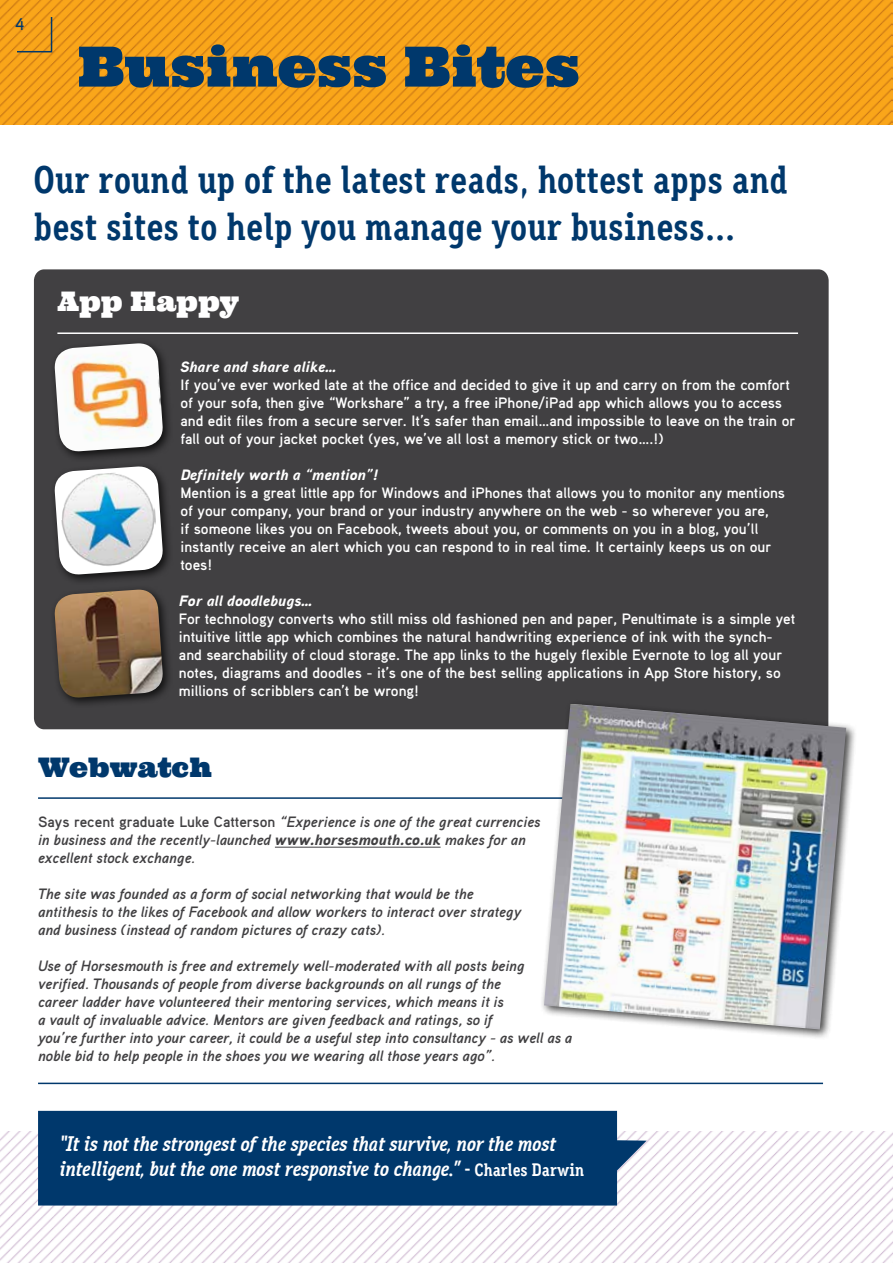
<style>
.page{position:relative;width:893px;height:1263px;background:#fff}
.page>*{position:absolute;margin:0;border:0;box-sizing:border-box;transform-origin:0 0}
.t1{font:55.5px "Ultra";color:#00386c}
.t2{font:700 39px/46.8px "Aaux Office";color:#00386c}
.t3{font:27px "Ultra";color:#fff}
.t4{font:27px "Ultra";color:#00386c}
.t5{font:22.5px "Aaux Pro Regular SC";color:#00386c}
.t6{font:italic 700 21px/25.2px "Aaux Office";color:#fff}
.t7{font:700 15px/18px "Aaux Pro";color:#fff}
.t8{font:15px/18px "Aaux Pro Bold Italic OSF";color:#414042}
.t9{font:italic 900 15px "Aaux Pro";color:#fff}
.s1{font-family:"Aaux Pro Bold OSF"}
.s2{font-family:"Aaux Pro Black Italic OSF"}
.s3{font-style:normal;font-size:18px}
</style>
<div class="page">
<img style="left:0;top:0;width:893px;height:124px">
<div style="left:34px;top:269px;width:795px;height:460px;background:#414042"></div>
<div style="left:50px;top:338px;width:123px;height:124px;background:#000;opacity:.75"></div>
<img style="left:53px;top:343px;width:111px;height:110px">
<hr style="left:38px;top:797px;width:587px;height:2px;background:#00386c">
<hr style="left:57px;top:332px;width:741px;height:2px;background:#fff">
<img style="left:0;top:1131px;width:893px;height:132px">
<hr style="left:38px;top:1082px;width:785px;height:2px;background:#00386c">
<div style="left:50px;top:462px;width:123px;height:123px;background:#000;opacity:.75"></div>
<svg style="left:53px;top:465px;width:111px;height:111px"></svg>
<img style="left:59px;top:470px;width:100px;height:101px">
<div style="left:50px;top:585px;width:123px;height:123px;background:#000;opacity:.75"></div>
<img style="left:53px;top:590px;width:111px;height:109px">
<hr style="left:275px;top:847px;width:166px;height:1px;background:#414042">
<div style="left:539px;top:699px;width:318px;height:341px;background:#000;opacity:.75"></div>
<img style="left:544px;top:704px;width:302px;height:325px">
<div style="left:38px;top:1111px;width:609px;height:94px;background:#00386c"></div>
<svg style="left:16px;top:16px;width:37px;height:37px"></svg>
<h3 class="t5" style="left:15px;top:8px;width:11px">4</h3>
<h1 class="t1" style="left:78px;top:31px;width:503px">Business Bites</h1>
<h2 class="t2" style="left:34px;top:156px;width:755px">Our round up of the latest reads, hottest apps and best sites to help you manage your business...</h2>
<h3 class="t3" style="left:57px;top:284px;width:183px">App Happy</h3>
<p class="t9" style="left:180px;top:358px;width:158px">Share and share alike…</p>
<p class="t7" style="left:180px;top:376px;width:616px">If you’ve ever worked late at the office and decided to give it up and carry on from the comfort of your sofa, then give “Workshare” a try, a free iPhone/iPad app which allows you to access and edit files from a secure server. It’s safer than email…and impossible to leave on the train or fall out of your jacket pocket (yes, we’ve all lost a memory stick or two….!)</p>
<p class="t9" style="left:180px;top:466px;width:199px">Definitely worth a “mention”!</p>
<p class="t7" style="left:180px;top:484px;width:606px">Mention is a great little app for Windows and iPhones that allows you to monitor any mentions of your company, your brand or your industry anywhere on the web - so wherever you are,<br>if someone likes you on Facebook, tweets about you, or comments on you in a blog, you’ll instantly receive an alert which you can respond to in real time. It certainly keeps us on our toes!</p>
<p class="t9" style="left:179px;top:592px;width:135px">For all doodlebugs…</p>
<p class="t7" style="left:179px;top:610px;width:618px">For technology converts who still miss old fashioned pen and paper, Penultimate is a simple yet intuitive little app which combines the natural handwriting experience of ink with the synch&shy;and searchability of cloud storage. The app links to the hugely flexible Evernote to log all your notes, diagrams and doodles - it’s one of the best selling applications in App Store history, so millions of scribblers can’t be wrong!</p>
<h3 class="t4" style="left:38px;top:749px;width:175px">Webwatch</h3>
<p class="t8" style="left:38px;top:812px;width:504px"><span class="s1">Says recent graduate Luke Catterson</span> “Experience is one of the great currencies in business and the recently-launched <span class="s2">www.horsesmouth.co.uk</span> makes for an excellent stock exchange.</p>
<p class="t8" style="left:38px;top:884px;width:485px">The site was founded as a form of social networking that would be the antithesis to the likes of Facebook and allow workers to interact over strategy and business (instead of random pictures of crazy cats).</p>
<p class="t8" style="left:38px;top:956px;width:536px">Use of Horsesmouth is free and extremely well-moderated with all posts being verified. Thousands of people from diverse backgrounds on all rungs of the<br>career ladder have volunteered their mentoring services, which means it is<br>a vault of invaluable advice. Mentors are given feedback and ratings, so if<br>you’re further into your career, it could be a useful step into consultancy - as well as a noble bid to help people in the shoes you we wearing all those years ago”.</p>
<h3 class="t6" style="left:60px;top:1131px;width:526px">“It is not the strongest of the species that survive, nor the most intelligent, but the one most responsive to change.” <span class="s3">- Charles Darwin</span></h3>
</div>
